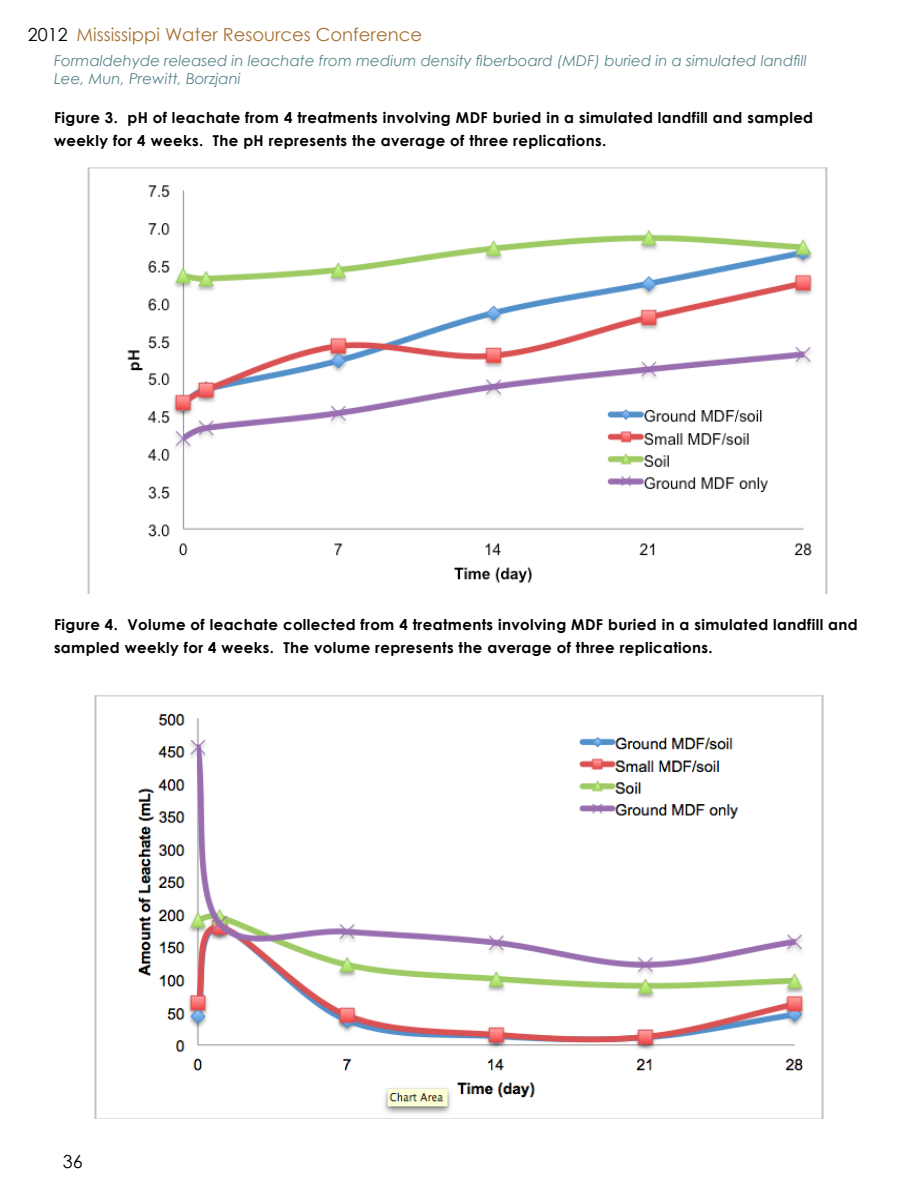
<style>
.page{position:relative;width:918px;height:1188px;background:#fff}
.page>*{position:absolute;margin:0;border:0;box-sizing:border-box;transform-origin:0 0}
.t1{font:18px "Century Gothic";color:#a67233}
.t2{font:18px "Century Gothic";color:#000}
.t3{font:700 15px/22.5px "Century Gothic";letter-spacing:.025em;color:#000}
.t4{font:italic 15px/18px "Century Gothic";color:#5a878c}
.s1{color:#000}
</style>
<div class="page">
<img style="left:87px;top:167px;width:741px;height:427px">
<img style="left:94px;top:695px;width:730px;height:424px">
<p class="t1" style="left:28px;top:21px;width:396px"><span class="s1">2012</span> Mississippi Water Resources Conference</p>
<p class="t4" style="left:54px;top:51px;width:754px">Formaldehyde released in leachate from medium density fiberboard (MDF) buried in a simulated landfill<br>Lee, Mun, Prewitt, Borzjani</p>
<p class="t3" style="left:54px;top:106px;width:761px">Figure 3. pH of leachate from 4 treatments involving MDF buried in a simulated landfill and sampled weekly for 4 weeks. The pH represents the average of three replications.</p>
<p class="t3" style="left:54px;top:613px;width:805px">Figure 4. Volume of leachate collected from 4 treatments involving MDF buried in a simulated landfill and sampled weekly for 4 weeks. The volume represents the average of three replications.</p>
<p class="t2" style="left:63px;top:1149px;width:21px">36</p>
</div>
